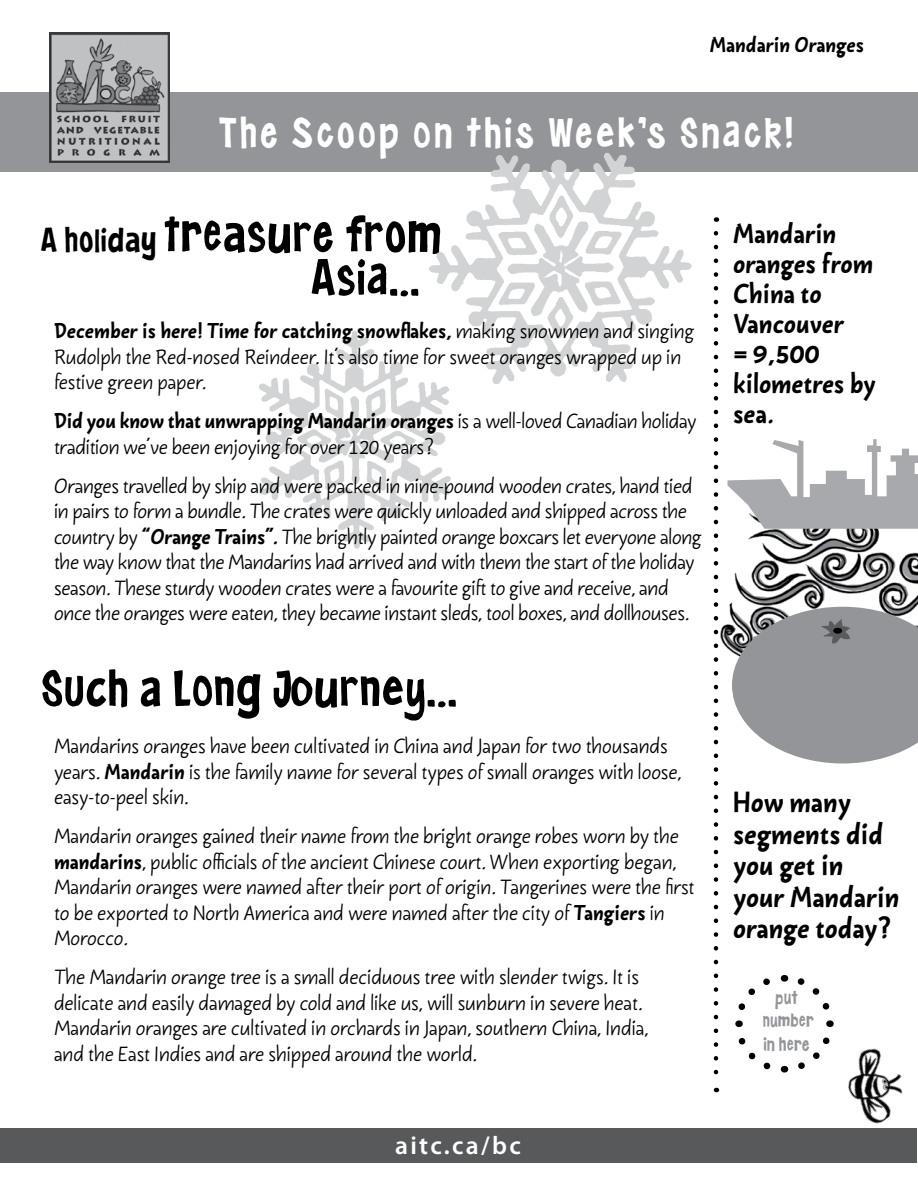
<style>
.page{position:relative;width:918px;height:1188px;background:#fff}
.page>*{position:absolute;margin:0;border:0;box-sizing:border-box;transform-origin:0 0}
.t1{font:54px/43.5px "Muttonbird Fill";color:#000}
.t2{font:45px "Muttonbird Fill";letter-spacing:.05em;color:#fff}
.t3{font:600 28.5px/31.5px "Dereza";color:#000}
.t4{font:600 27px/30px "Dereza";color:#000}
.t5{font:600 25.5px "Myriad Pro";letter-spacing:.09em;color:#fff}
.t6{font:300 21px/25.5px "Dereza";color:#000}
.t7{font:600 21px "Dereza";color:#000}
.t8{font:19.5px/23.4px "Muttonbird Fill";color:#939598;text-align:center}
.s1{font-size:36px}
.s2{font-weight:600}
</style>
<div class="page">
<img style="left:713px;top:493px;width:205px;height:181px">
<div style="left:0;top:93px;width:918px;height:79px;background:#939598"></div>
<svg style="left:714px;top:233px;width:4px;height:859px"></svg>
<img style="left:848px;top:1048px;width:55px;height:76px">
<svg style="left:732px;top:607px;width:186px;height:157px;background:#9c9da0"></svg>
<div style="left:833px;top:628px;width:9px;height:6px;background:#000;border-radius:50%"></div>
<svg style="left:735px;top:975px;width:99px;height:98px"></svg>
<img style="left:429px;top:153px;width:263px;height:231px">
<img style="left:259px;top:320px;width:205px;height:229px">
<svg style="left:727px;top:439px;width:191px;height:90px"></svg>
<img style="left:49px;top:32px;width:121px;height:131px">
<div style="left:0;top:1128px;width:194px;height:35px;background:#58595b"></div>
<div style="left:194px;top:1128px;width:181px;height:35px;background:#58595b"></div>
<div style="left:375px;top:1128px;width:181px;height:35px;background:#58595b"></div>
<div style="left:556px;top:1128px;width:180px;height:35px;background:#58595b"></div>
<div style="left:736px;top:1128px;width:181px;height:35px;background:#58595b"></div>
<p class="t7" style="left:710px;top:33px;width:156px">Mandarin Oranges</p>
<h2 class="t2" style="left:218px;top:105px;width:577px">The Scoop on this Week’s Snack!</h2>
<h1 class="t1" style="left:310px;top:212px;width:133px;text-indent:-270px"><span class="s1">A holiday</span> treasure from<br>Asia...</h1>
<p class="t4" style="left:733px;top:220px;width:144px">Mandarin oranges from<br>China to<br>Vancouver<br>= 9,500 kilometres by sea.</p>
<p class="t6" style="left:54px;top:320px;width:642px"><span class="s2">December is here! Time for catching snowflakes,</span> making snowmen and singing<br>Rudolph the Red-nosed Reindeer. It’s also time for sweet oranges wrapped up in festive green paper.</p>
<p class="t6" style="left:54px;top:410px;width:644px"><span class="s2">Did you know that unwrapping Mandarin oranges</span> is a well-loved Canadian holiday tradition we’ve been enjoying for over 120 years?</p>
<p class="t6" style="left:54px;top:474px;width:649px">Oranges travelled by ship and were packed in nine-pound wooden crates, hand tied in pairs to form a bundle. The crates were quickly unloaded and shipped across the country by <span class="s2">“Orange Trains”.</span> The brightly painted orange boxcars let everyone along the way know that the Mandarins had arrived and with them the start of the holiday season. These sturdy wooden crates were a favourite gift to give and receive, and once the oranges were eaten, they became instant sleds, tool boxes, and dollhouses.</p>
<h1 class="t1" style="left:40px;top:667px;width:419px">Such a Long Journey...</h1>
<p class="t6" style="left:54px;top:735px;width:629px">Mandarins oranges have been cultivated in China and Japan for two thousands years. <span class="s2">Mandarin</span> is the family name for several types of small oranges with loose, easy-to-peel skin.</p>
<p class="t6" style="left:54px;top:825px;width:642px">Mandarin oranges gained their name from the bright orange robes worn by the <span class="s2">mandarins</span>, public officials of the ancient Chinese court. When exporting began, Mandarin oranges were named after their port of origin. Tangerines were the first to be exported to North America and were named after the city of <span class="s2">Tangiers</span> in Morocco.</p>
<p class="t6" style="left:54px;top:966px;width:596px">The Mandarin orange tree is a small deciduous tree with slender twigs. It is delicate and easily damaged by cold and like us, will sunburn in severe heat.<br>Mandarin oranges are cultivated in orchards in Japan, southern China, India, and the East Indies and are shipped around the world.</p>
<p class="t5" style="left:395px;top:1129px;width:127px">aitc.ca/bc</p>
<h3 class="t3" style="left:733px;top:788px;width:168px">How many segments did you get in your Mandarin orange today?</h3>
<p class="t8" style="left:763px;top:986px;width:53px">put number in here</p>
</div>
